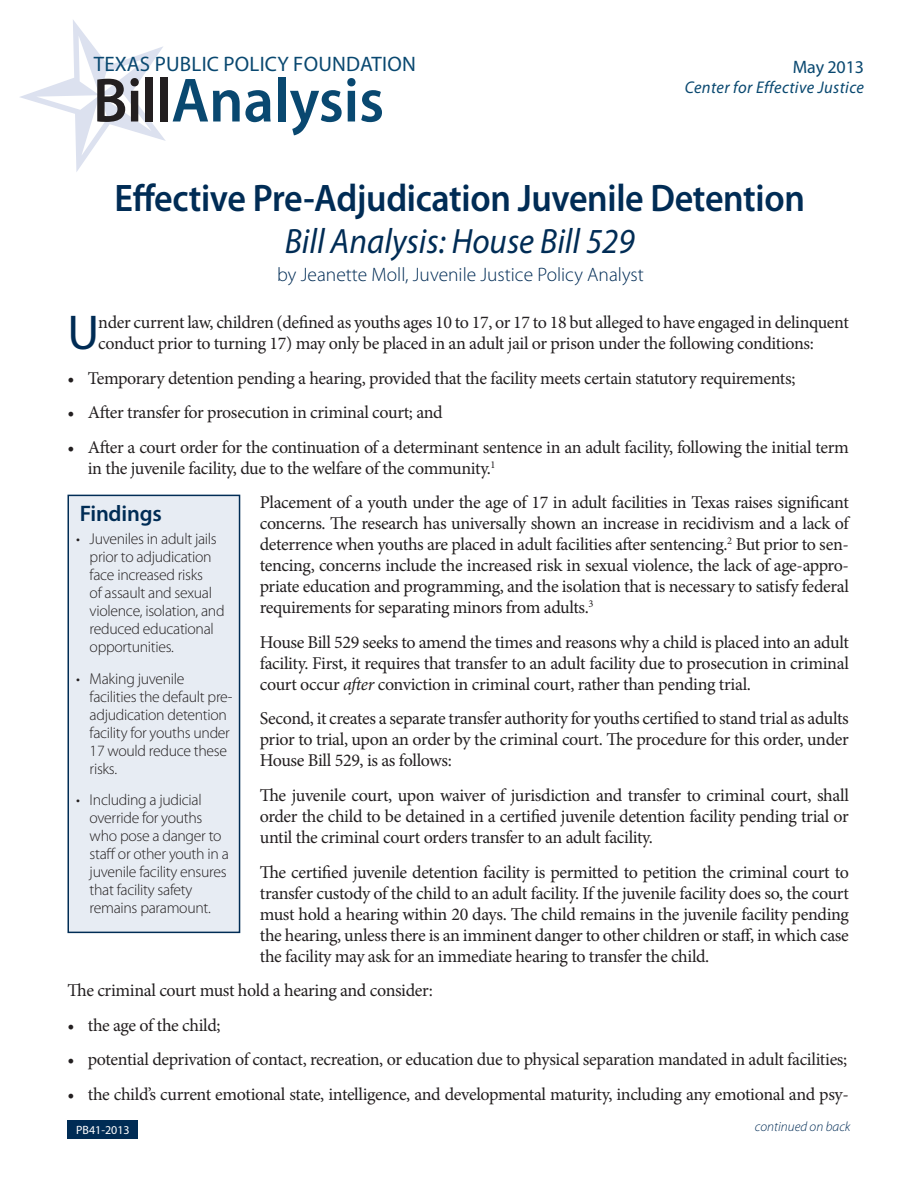
<style>
.page{position:relative;width:918px;height:1188px;background:#fff}
.page>*{position:absolute;margin:0;border:0;box-sizing:border-box;transform-origin:0 0}
.t1{font:600 63px "Myriad Pro";letter-spacing:-.005em;color:#094870;scale:.95 1}
.t2{font:49.2px "Myriad Pro";color:#002c55}
.t3{font:600 38.55px "Myriad Pro";letter-spacing:-.01em;color:#002c55;scale:.93 1}
.t4{font:italic 35.25px "Myriad Pro";color:#002c55;scale:.93 1}
.t5{font:600 22.5px "Myriad Pro";letter-spacing:-.01em;color:#002c55}
.t6{font:21px "Myriad Pro";letter-spacing:.01em;color:#094870}
.t7{font:300 19.5px "Myriad Pro";color:#002c55}
.t8{font:18px/21px "Minion Pro";letter-spacing:-.02em;color:#231f20;text-align:justify}
.t9{font:18px "Myriad Pro";letter-spacing:-.01em;color:#094870}
.t10{font:italic 16.95px "Myriad Pro";letter-spacing:.02em;color:#094870}
.t11{font:300 15.75px/18px "Myriad Pro";letter-spacing:-.02em;color:#231f20}
.t12{font:italic 300 13.5px "Myriad Pro";color:#002c55}
.t13{font:12px "Myriad Pro";color:#fff}
.s1{color:#231f20}
.s2{font-style:italic}
</style>
<div class="page">
<div style="left:68px;top:1120px;width:70px;height:19px;background:#002c55"></div>
<div style="left:68px;top:495px;width:172px;height:438px;background:#e7ecf3;border:2px solid #002c55"></div>
<p class="t6" style="left:94px;top:51px;width:324px">TEXAS PUBLIC POLICY FOUNDATION</p>
<h1 class="t1" style="left:93px;top:60px;width:308px"><span class="s1">Bill</span>Analysis</h1>
<p class="t9" style="left:793px;top:56px;width:73px">MAY 2013</p>
<p class="t10" style="left:685px;top:77px;width:181px">Center for Effective Justice</p>
<h3 class="t3" style="left:115px;top:173px;width:744px">Effective Pre-Adjudication Juvenile Detention</h3>
<h3 class="t4" style="left:285px;top:219px;width:378px">Bill Analysis: House Bill 529</h3>
<p class="t7" style="left:277px;top:263px;width:368px">by Jeanette Moll, Juvenile Justice Policy Analyst</p>
<h2 class="t2" style="left:68px;top:303px;width:33px">U</h2>
<p class="t8" style="left:98px;top:312px;width:752px">nder current law, children (defined as youths ages 10 to 17, or 17 to 18 but alleged to have engaged in delinquent conduct prior to turning 17) may only be placed in an adult jail or prison under the following conditions:</p>
<p class="t8" style="left:68px;top:368px;width:729px">• Temporary detention pending a hearing, provided that the facility meets certain statutory requirements;</p>
<p class="t8" style="left:68px;top:402px;width:377px">• After transfer for prosecution in criminal court; and</p>
<p class="t8" style="left:88px;top:437px;width:763px;text-indent:-20px">• After a court order for the continuation of a determinant sentence in an adult facility, following the initial term in the juvenile facility, due to the welfare of the community.<sup>1</sup></p>
<p class="t8" style="left:260px;top:492px;width:591px">Placement of a youth under the age of 17 in adult facilities in Texas raises significant concerns. The research has universally shown an increase in recidivism and a lack of deterrence when youths are placed in adult facilities after sentencing.<sup>2</sup> But prior to sen&shy;tencing, concerns include the increased risk in sexual violence, the lack of age-appro&shy;priate education and programming, and the isolation that is necessary to satisfy federal requirements for separating minors from adults.<sup>3</sup></p>
<p class="t8" style="left:260px;top:632px;width:591px">House Bill 529 seeks to amend the times and reasons why a child is placed into an adult facility. First, it requires that transfer to an adult facility due to prosecution in criminal court occur <span class="s2">after</span> conviction in criminal court, rather than pending trial.</p>
<p class="t8" style="left:260px;top:708px;width:591px">Second, it creates a separate transfer authority for youths certified to stand trial as adults prior to trial, upon an order by the criminal court. The procedure for this order, under House Bill 529, is as follows:</p>
<p class="t8" style="left:260px;top:785px;width:591px">The juvenile court, upon waiver of jurisdiction and transfer to criminal court, shall order the child to be detained in a certified juvenile detention facility pending trial or until the criminal court orders transfer to an adult facility.</p>
<p class="t8" style="left:260px;top:861px;width:591px">The certified juvenile detention facility is permitted to petition the criminal court to transfer custody of the child to an adult facility. If the juvenile facility does so, the court must hold a hearing within 20 days. The child remains in the juvenile facility pending the hearing, unless there is an imminent danger to other children or staff, in which case the facility may ask for an immediate hearing to transfer the child.</p>
<p class="t8" style="left:68px;top:980px;width:367px">The criminal court must hold a hearing and consider:</p>
<p class="t8" style="left:68px;top:1014px;width:155px">• the age of the child;</p>
<p class="t8" style="left:68px;top:1049px;width:781px">• potential deprivation of contact, recreation, or education due to physical separation mandated in adult facilities;</p>
<p class="t8" style="left:68px;top:1083px;width:783px">• the child’s current emotional state, intelligence, and developmental maturity, including any emotional and psy-</p>
<p class="t5" style="left:80px;top:499px;width:83px">Findings</p>
<p class="t11" style="left:90px;top:530px;width:137px;text-indent:-13px">• Juveniles in adult jails prior to adjudication face increased risks<br>of assault and sexual violence, isolation, and reduced educational opportunities.</p>
<p class="t11" style="left:90px;top:669px;width:144px;text-indent:-13px">• Making juvenile facilities the default pre&shy;adjudication detention facility for youths under<br>17 would reduce these risks.</p>
<p class="t11" style="left:90px;top:791px;width:141px;text-indent:-13px">• Including a judicial override for youths who pose a danger to staff or other youth in a juvenile facility ensures that facility safety remains paramount.</p>
<p class="t13" style="left:76px;top:1123px;width:55px">PB41-2013</p>
<p class="t12" style="left:755px;top:1119px;width:97px">continued on back</p>
</div>
